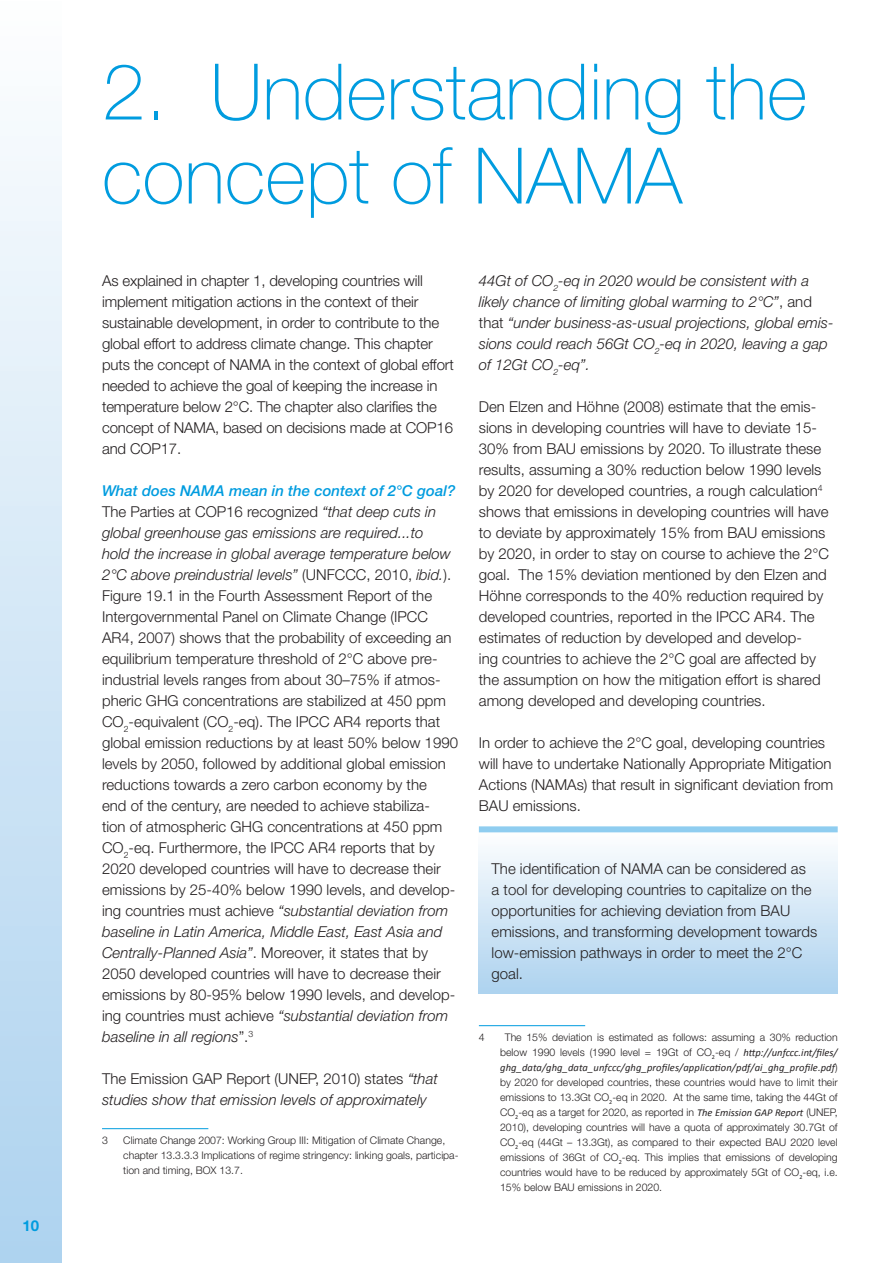
<style>
.page{position:relative;width:893px;height:1263px;background:#fff}
.page>*{position:absolute;margin:0;border:0;box-sizing:border-box;transform-origin:0 0}
.Head_1{font:100 78px/84px "Helvetica Neue LT Std";color:#009cdf}
.Body{font:300 15px/21px "Helvetica Neue LT Std";color:#231f20}
.Body-2{font:italic 300 15px/21px "Helvetica Neue LT Std";color:#231f20}
.Heading_3{font:italic 500 15px "Helvetica Neue LT Std";color:#009cdf}
.t1{font:700 15px "Helvetica Neue LT Std";color:#009cdf}
.Note{font:300 10.5px/15px "Helvetica Neue LT Std";color:#231f20}
.s1{font-style:italic}
.s2{font-style:normal}
.s3{font-family:"Calibri";font-weight:400;font-style:italic}
</style>
<div class="page">
<div style="left:0;top:0;width:62px;height:1263px;background:linear-gradient(to bottom,#fdfefe,#add2ef)"></div>
<div style="left:479px;top:832px;width:359px;height:162px;background:linear-gradient(to bottom,#fdfefe,#add2ef)"></div>
<hr style="left:102px;top:1128px;width:106px;height:1px;background:#009cdf">
<div style="left:479px;top:826px;width:359px;height:6px;background:#8fcdf0"></div>
<hr style="left:479px;top:1025px;width:106px;height:1px;background:#009cdf">
<p class="t1" style="left:23px;top:1217px;width:18px">10</p>
<p class="Head_1" style="left:102px;top:50px;width:707px">2. Understanding the concept of NAMA</p>
<p class="Body" style="left:102px;top:270px;width:353px">As explained in chapter 1, developing countries will implement mitigation actions in the context of their sustainable development, in order to contribute to the global effort to address climate change. This chapter puts the concept of NAMA in the context of global effort needed to achieve the goal of keeping the increase in temperature below 2°C. The chapter also clarifies the concept of NAMA, based on decisions made at COP16 and COP17.</p>
<p class="Heading_3" style="left:102px;top:482px;width:355px">What does NAMA mean in the context of 2°C goal?</p>
<p class="Body" style="left:102px;top:501px;width:357px">The Parties at COP16 recognized <span class="s1">“that deep cuts in global greenhouse gas emissions are required...to<br>hold the increase in global average temperature below 2°C above preindustrial levels”</span> (UNFCCC, 2010, <span class="s1">ibid.</span>).<br>Figure 19.1 in the Fourth Assessment Report of the Intergovernmental Panel on Climate Change (IPCC AR4, 2007) shows that the probability of exceeding an equilibrium temperature threshold of 2°C above pre&shy;industrial levels ranges from about 30–75% if atmos&shy;pheric GHG concentrations are stabilized at 450 ppm CO<sub>2</sub>-equivalent (CO<sub>2</sub>-eq). The IPCC AR4 reports that global emission reductions by at least 50% below 1990 levels by 2050, followed by additional global emission reductions towards a zero carbon economy by the<br>end of the century, are needed to achieve stabiliza-<br>tion of atmospheric GHG concentrations at 450 ppm CO<sub>2</sub>-eq. Furthermore, the IPCC AR4 reports that by 2020 developed countries will have to decrease their emissions by 25-40% below 1990 levels, and develop&shy;ing countries must achieve <span class="s1">“substantial deviation from baseline in Latin America, Middle East, East Asia and Centrally-Planned Asia”</span>. Moreover, it states that by 2050 developed countries will have to decrease their emissions by 80-95% below 1990 levels, and develop&shy;ing countries must achieve <span class="s1">“substantial deviation from baseline in all regions</span>”.<sup>3</sup></p>
<p class="Body-2" style="left:102px;top:1068px;width:337px"><span class="s2">The Emission GAP Report (UNEP, 2010) states</span> “that studies show that emission levels of approximately</p>
<p class="Note" style="left:102px;top:1132px;width:7px">3</p>
<p class="Note" style="left:123px;top:1132px;width:337px">Climate Change 2007: Working Group III: Mitigation of Climate Change, chapter 13.3.3.3 Implications of regime stringency: linking goals, participa&shy;tion and timing, BOX 13.7.</p>
<p class="Body-2" style="left:479px;top:270px;width:356px">44Gt of CO<sub>2</sub>-eq in 2020 would be consistent with a likely chance of limiting global warming to 2°C”<span class="s2">, and that</span> “under business-as-usual projections, global emis&shy;sions could reach 56Gt CO<sub>2</sub>-eq in 2020, leaving a gap of 12Gt CO<sub>2</sub>-eq”.</p>
<p class="Body" style="left:479px;top:396px;width:352px">Den Elzen and Höhne (2008) estimate that the emis&shy;sions in developing countries will have to deviate 15- 30% from BAU emissions by 2020. To illustrate these results, assuming a 30% reduction below 1990 levels by 2020 for developed countries, a rough calculation<sup>4 </sup>shows that emissions in developing countries will have to deviate by approximately 15% from BAU emissions by 2020, in order to stay on course to achieve the 2°C goal. The 15% deviation mentioned by den Elzen and Höhne corresponds to the 40% reduction required by developed countries, reported in the IPCC AR4. The estimates of reduction by developed and develop-<br>ing countries to achieve the 2°C goal are affected by the assumption on how the mitigation effort is shared among developed and developing countries.</p>
<p class="Body" style="left:479px;top:732px;width:356px">In order to achieve the 2°C goal, developing countries will have to undertake Nationally Appropriate Mitigation Actions (NAMAs) that result in significant deviation from BAU emissions.</p>
<p class="Body" style="left:492px;top:858px;width:327px">The identification of NAMA can be considered as a tool for developing countries to capitalize on the opportunities for achieving deviation from BAU emissions, and transforming development towards low-emission pathways in order to meet the 2°C goal.</p>
<p class="Note" style="left:479px;top:1029px;width:7px">4</p>
<p class="Note" style="left:500px;top:1029px;width:339px;text-align:justify;text-indent:5px">The 15% deviation is estimated as follows: assuming a 30% reduction below 1990 levels (1990 level = 19Gt of CO<sub>2</sub>-eq / <span class="s3">http://unfccc.int/files/ ghg_data/ghg_data_unfccc/ghg_profiles/application/pdf/ai_ghg_profile.pdf</span>) by 2020 for developed countries, these countries would have to limit their emissions to 13.3Gt CO<sub>2</sub>-eq in 2020. At the same time, taking the 44Gt of CO<sub>2</sub>-eq as a target for 2020, as reported in <span class="s3">The Emission GAP Report</span> (UNEP, 2010), developing countries will have a quota of approximately 30.7Gt of CO<sub>2</sub>-eq (44Gt – 13.3Gt), as compared to their expected BAU 2020 level emissions of 36Gt of CO<sub>2</sub>-eq. This implies that emissions of developing countries would have to be reduced by approximately 5Gt of CO<sub>2</sub>-eq, i.e.<br>15% below BAU emissions in 2020.</p>
</div>
